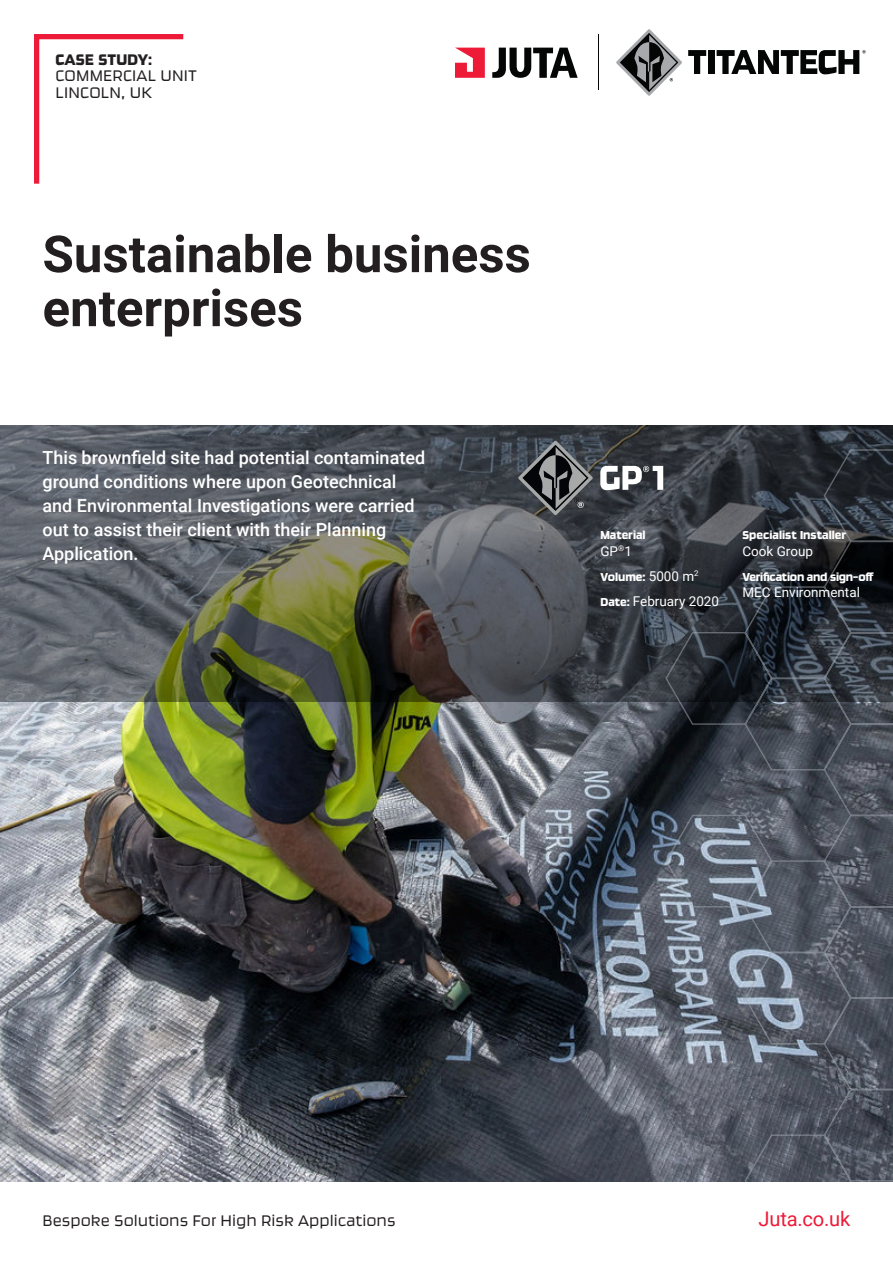
<style>
.page{position:relative;width:893px;height:1263px;background:#fff}
.page>*{position:absolute;margin:0;border:0;box-sizing:border-box;transform-origin:0 0}
.t1{font:700 51px/54px "Roboto";color:#231f20}
.t2{font:20.1px "Roboto";letter-spacing:-.01em;color:#ed1a38}
.t3{font:500 18px/24px "Roboto";color:#fff}
.t4{font:300 18px/16.5px "Ginger Pro";color:#231f20}
.t5{font:18px "Ginger Pro";letter-spacing:.01em;color:#231f20}
.t6{font:13.5px "Roboto";color:#fff}
.t7{font:13.5px "Ginger Pro";color:#fff}
.t8{font:13.5px "Ginger Pro";letter-spacing:-.02em;color:#fff}
.s1{font-family:"Roboto"}
.s2{font-family:"Ginger Pro"}
</style>
<div class="page">
<img style="left:0;top:702px;width:665px;height:479px">
<svg style="left:0;top:425px;width:893px;height:277px;background:#525655"></svg>
<svg style="left:34px;top:34px;width:150px;height:150px"></svg>
<svg style="left:455px;top:48px;width:30px;height:30px"></svg>
<svg style="left:492px;top:48px;width:86px;height:30px"></svg>
<svg style="left:616px;top:29px;width:66px;height:67px"></svg>
<svg style="left:688px;top:50px;width:18px;height:24px"></svg>
<div style="left:708px;top:50px;width:6px;height:24px;background:#040606"></div>
<svg style="left:717px;top:50px;width:149px;height:24px"></svg>
<hr style="left:598px;top:34px;width:1px;height:56px;background:#040606">
<svg style="left:665px;top:449px;width:228px;height:732px;background:#484e57"></svg>
<svg style="left:518px;top:440px;width:75px;height:75px;background:#505458"></svg>
<svg style="left:600px;top:466px;width:63px;height:24px"></svg>
<p class="t5" style="left:55px;top:48px;width:98px">CASE STUDY:</p>
<p class="t4" style="left:55px;top:67px;width:143px">COMMERCIAL UNIT<br>LINCOLN, UK</p>
<h1 class="t1" style="left:43px;top:225px;width:490px">Sustainable business enterprises</h1>
<p class="t3" style="left:43px;top:445px;width:384px">This brownfield site had potential contaminated ground conditions where upon Geotechnical and Environmental Investigations were carried out to assist their client with their Planning Application.</p>
<p class="t7" style="left:600px;top:527px;width:47px">Material</p>
<p class="t6" style="left:600px;top:541px;width:33px">GP<sup>®</sup>1</p>
<p class="t7" style="left:600px;top:568px;width:100px">Volume: <span class="s1">5000 m</span><sup>2</sup></p>
<p class="t6" style="left:600px;top:591px;width:120px"><span class="s2">Date:</span> February 2020</p>
<p class="t7" style="left:742px;top:527px;width:105px">Specialist Installer</p>
<p class="t6" style="left:742px;top:541px;width:72px">Cook Group</p>
<p class="t8" style="left:742px;top:568px;width:133px">Verification and sign-off</p>
<p class="t6" style="left:742px;top:583px;width:119px">MEC Environmental</p>
<p class="t4" style="left:43px;top:1212px;width:355px">Bespoke Solutions For High Risk Applications</p>
<p class="t2" style="left:758px;top:1205px;width:93px">Juta.co.uk</p>
</div>
